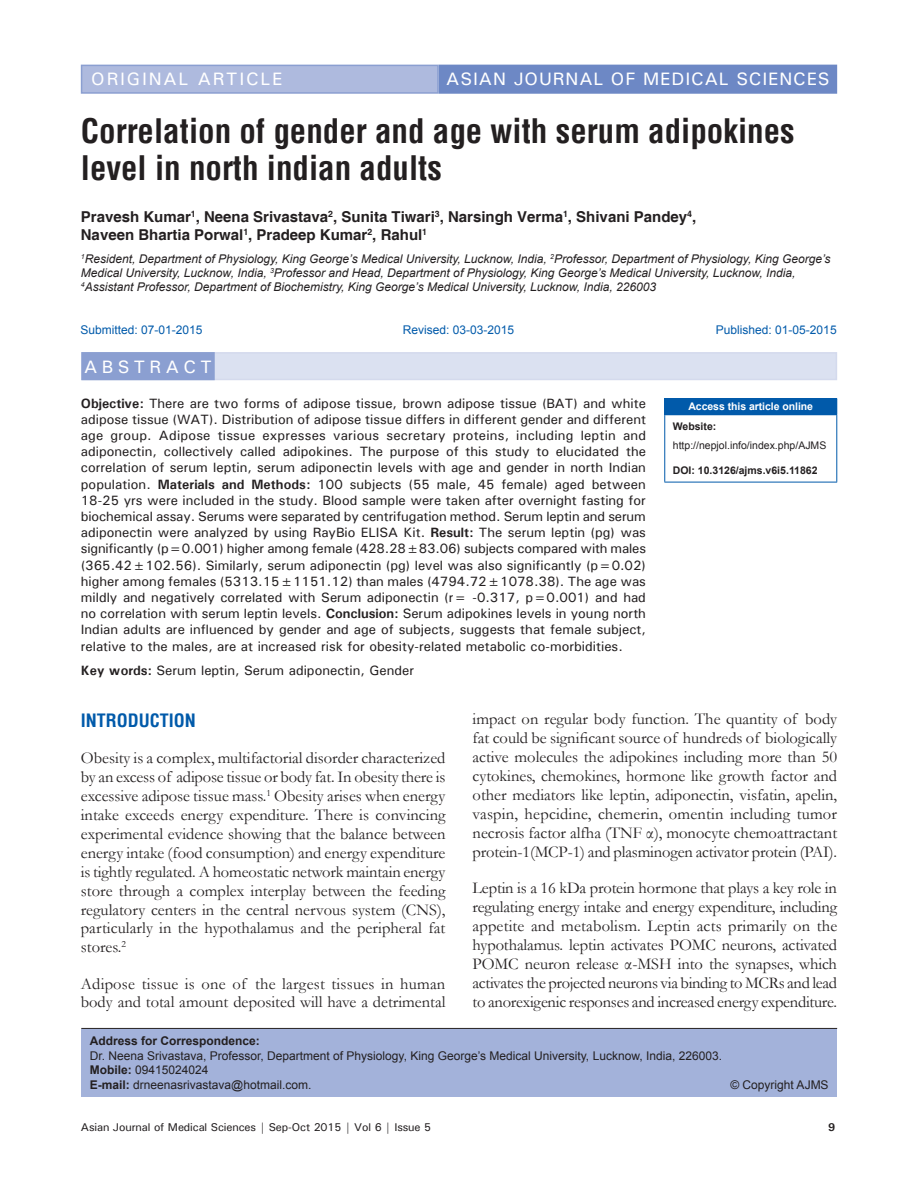
<style>
.page{position:relative;width:918px;height:1188px;background:#fff}
.page>*{position:absolute;margin:0;border:0;box-sizing:border-box;transform-origin:0 0}
.AT{font:700 condensed 33px/37.5px "Helvetica";color:#231f20}
.AH{font:500 18px "Univers";letter-spacing:.05em;color:#fff}
.AH-2{font:500 18px "Univers";letter-spacing:.1em;color:#fff}
.t1{font:700 condensed 18px "Helvetica";color:#015aaa}
.ABSH{font:500 18px "Univers";letter-spacing:.25em;color:#fff}
.TX{font:16.5px/19px "Garamond";color:#231f20;text-align:justify}
.AU{font:700 15px/18px "Helvetica";color:#231f20}
.ABS{font:500 13.5px/16.2px "Univers";color:#231f20;text-align:justify}
.KWD{font:500 13.5px "Univers";color:#231f20}
.AFF{font:italic 12px/14.4px "Arial";color:#231f20}
.ADD{font:12px/14.4px "Arial";color:#231f20}
.HIS_1{font:12px "Arial";color:#015aaa}
.Email{font:12px "Arial";color:#231f20}
.t2{font:500 11.25px "Univers";letter-spacing:-.01em;color:#231f20}
.t3{font:700 11.25px "Univers";color:#231f20}
.t4{font:10.5px/18.8px "Arial";color:#231f20}
.t5{font:700 10.5px "Arial";color:#231f20}
.t6{font:700 10.5px "Arial";letter-spacing:-.005em;color:#fff}
.s1{font-weight:700}
</style>
<div class="page">
<div style="left:82px;top:352px;width:755px;height:28px;background:#dbe1f1"></div>
<div style="left:82px;top:353px;width:132px;height:26px;background:#8b9fd1"></div>
<div style="left:81px;top:352px;width:134px;height:28px;border:2px solid #8b9fd1"></div>
<div style="left:82px;top:65px;width:356px;height:28px;background:#aebade"></div>
<div style="left:81px;top:65px;width:358px;height:29px;border:2px solid #8b9fd1"></div>
<div style="left:440px;top:65px;width:396px;height:28px;background:#6d88c5"></div>
<div style="left:439px;top:65px;width:398px;height:29px;border:2px solid #6d88c5"></div>
<div style="left:665px;top:399px;width:172px;height:16px;background:#015aaa"></div>
<svg style="left:664px;top:399px;width:1px;height:15px"></svg>
<hr style="left:664px;top:398px;width:173px;height:1px;background:#015aaa">
<hr style="left:664px;top:415px;width:1px;height:67px;background:#015aaa">
<hr style="left:664px;top:414px;width:173px;height:1px;background:#015aaa">
<hr style="left:836px;top:415px;width:1px;height:67px;background:#015aaa">
<hr style="left:664px;top:482px;width:173px;height:1px;background:#015aaa">
<div style="left:81px;top:1029px;width:756px;height:67px;background:#a3b2da"></div>
<hr style="left:81px;top:1028px;width:756px;height:1px;background:#231f20">
<p class="AH-2" style="left:91px;top:67px;width:192px">ORIGINAL ARTICLE</p>
<p class="AH" style="left:446px;top:68px;width:385px">ASIAN JOURNAL OF MEDICAL SCIENCES</p>
<p class="AT" style="left:81px;top:112px;width:716px">Correlation of gender and age with serum adipokines level in north indian adults</p>
<p class="AU" style="left:81px;top:208px;width:617px">Pravesh Kumar<sup>1</sup>, Neena Srivastava<sup>2</sup>, Sunita Tiwari<sup>3</sup>, Narsingh Verma<sup>1</sup>, Shivani Pandey<sup>4</sup>,<br>Naveen Bhartia Porwal<sup>1</sup>, Pradeep Kumar<sup>2</sup>, Rahul<sup>1</sup></p>
<p class="AFF" style="left:81px;top:251px;width:751px"><sup>1</sup>Resident, Department of Physiology, King George’s Medical University, Lucknow, India, <sup>2</sup>Professor, Department of Physiology, King George’s<br>Medical University, Lucknow, India, <sup>3</sup>Professor and Head, Department of Physiology, King George’s Medical University, Lucknow, India,<br><sup>4</sup>Assistant Professor, Department of Biochemistry, King George’s Medical University, Lucknow, India, 226003</p>
<p class="HIS_1" style="left:80px;top:322px;width:124px">Submitted: 07-01-2015</p>
<p class="HIS_1" style="left:403px;top:322px;width:113px">Revised: 03-03-2015</p>
<p class="HIS_1" style="left:716px;top:322px;width:122px">Published: 01‑05‑2015</p>
<p class="ABSH" style="left:84px;top:355px;width:129px">ABSTRACT</p>
<p class="ABS" style="left:81px;top:394px;width:567px"><span class="s1">Objective:</span> There are two forms of adipose tissue, brown adipose tissue (BAT) and white adipose tissue (WAT). Distribution of adipose tissue differs in different gender and different age group. Adipose tissue expresses various secretary proteins, including leptin and adiponectin, collectively called adipokines. The purpose of this study to elucidated the correlation of serum leptin, serum adiponectin levels with age and gender in north Indian population. <span class="s1">Materials and Methods:</span> 100 subjects (55 male, 45 female) aged between 18‑25 yrs were included in the study. Blood sample were taken after overnight fasting for biochemical assay. Serums were separated by centrifugation method. Serum leptin and serum adiponectin were analyzed by using RayBio ELISA Kit. <span class="s1">Result:</span> The serum leptin (pg) was significantly (p=0.001) higher among female (428.28±83.06) subjects compared with males (365.42±102.56). Similarly, serum adiponectin (pg) level was also significantly (p=0.02) higher among females (5313.15±1151.12) than males (4794.72±1078.38). The age was mildly and negatively correlated with Serum adiponectin (r= -0.317, p=0.001) and had no correlation with serum leptin levels. <span class="s1">Conclusion:</span> Serum adipokines levels in young north Indian adults are influenced by gender and age of subjects, suggests that female subject, relative to the males, are at increased risk for obesity-related metabolic co-morbidities.</p>
<p class="KWD" style="left:81px;top:662px;width:335px"><span class="s1">Key words:</span> Serum leptin, Serum adiponectin, Gender</p>
<p class="t6" style="left:688px;top:399px;width:126px">Access this article online</p>
<p class="t4" style="left:673px;top:417px;width:155px"><span class="s1">Website: </span>http://nepjol.info/index.php/AJMS</p>
<p class="t5" style="left:673px;top:463px;width:146px">DOI: 10.3126/ajms.v6i5.11862</p>
<h1 class="t1" style="left:81px;top:709px;width:117px">INTRODUCTION</h1>
<p class="TX" style="left:81px;top:748px;width:366px">Obesity is a complex, multifactorial disorder characterized by an excess of adipose tissue or body fat. In obesity there is excessive adipose tissue mass.<sup>1</sup> Obesity arises when energy intake exceeds energy expenditure. There is convincing experimental evidence showing that the balance between energy intake (food consumption) and energy expenditure is tightly regulated. A homeostatic network maintain energy store through a complex interplay between the feeding regulatory centers in the central nervous system (CNS), particularly in the hypothalamus and the peripheral fat stores.<sup>2</sup></p>
<p class="TX" style="left:81px;top:973px;width:366px">Adipose tissue is one of the largest tissues in human body and total amount deposited will have a detrimental</p>
<p class="TX" style="left:473px;top:709px;width:366px">impact on regular body function. The quantity of body fat could be significant source of hundreds of biologically active molecules the adipokines including more than 50 cytokines, chemokines, hormone like growth factor and other mediators like leptin, adiponectin, visfatin, apelin, vaspin, hepcidine, chemerin, omentin including tumor necrosis factor alfha (TNF α), monocyte chemoattractant protein-1(MCP-1) and plasminogen activator protein (PAI).</p>
<p class="TX" style="left:473px;top:878px;width:366px">Leptin is a 16 kDa protein hormone that plays a key role in regulating energy intake and energy expenditure, including appetite and metabolism. Leptin acts primarily on the hypothalamus. leptin activates POMC neurons, activated POMC neuron release α-MSH into the synapses, which activates the projected neurons via binding to MCRs and lead to anorexigenic responses and increased energy expenditure.</p>
<p class="ADD" style="left:90px;top:1034px;width:634px"><span class="s1">Address for Correspondence:<br></span>Dr. Neena Srivastava, Professor, Department of Physiology, King George’s Medical University, Lucknow, India, 226003.<br><span class="s1">Mobile:</span> 09415024024</p>
<p class="Email" style="left:90px;top:1076px;width:223px"><span class="s1">E-mail:</span> drneenasrivastava@hotmail.com.</p>
<p class="Email" style="left:730px;top:1076px;width:100px">© Copyright AJMS</p>
<p class="t2" style="left:81px;top:1120px;width:352px">Asian Journal of Medical Sciences | Sep-Oct 2015 | Vol 6 | Issue 5</p>
<p class="t3" style="left:828px;top:1120px;width:9px">9</p>
</div>
